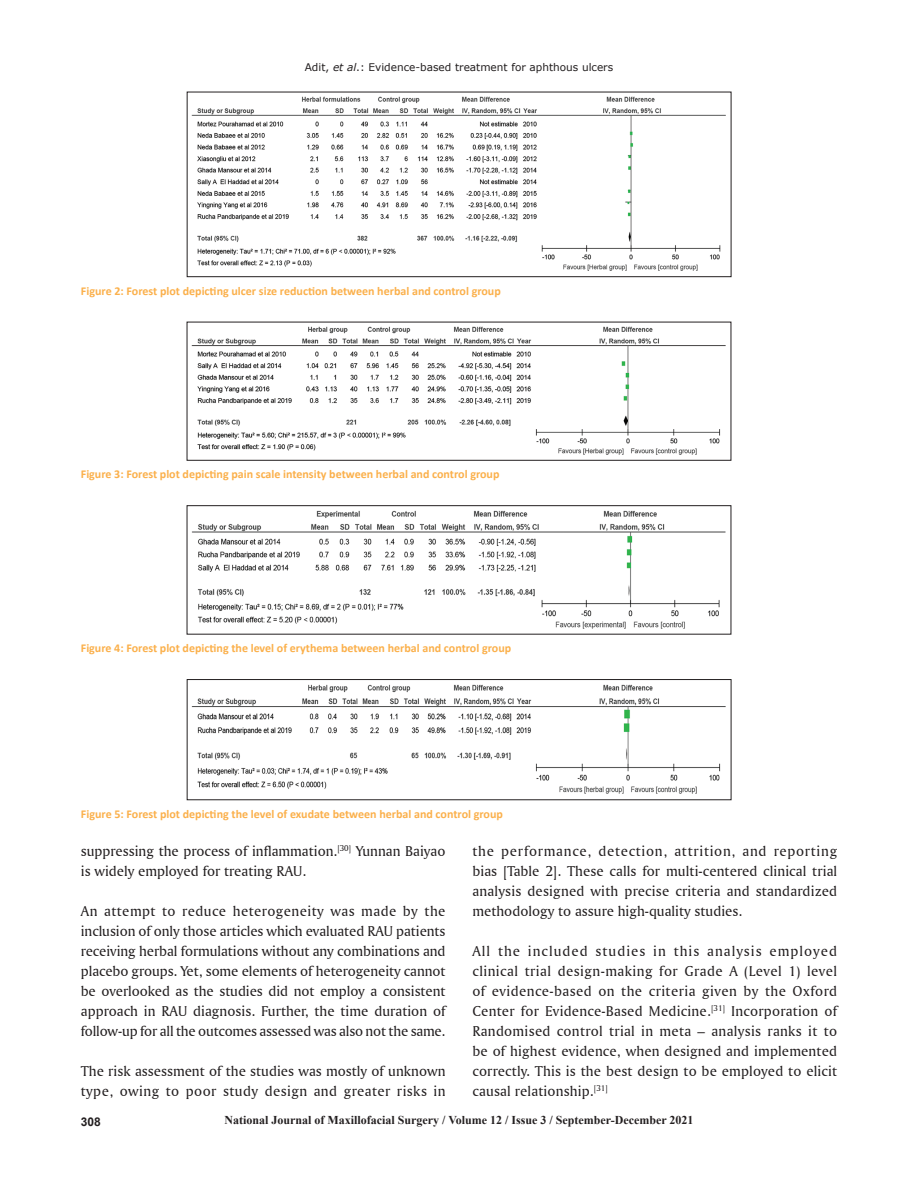
<style>
.page{position:relative;width:918px;height:1188px;background:#fff}
.page>*{position:absolute;margin:0;border:0;box-sizing:border-box;transform-origin:0 0}
.TX{font:15px/20.1px "Amerigo BT Roman A";color:#231f20;text-align:justify}
.FGC{font:700 12px "Calibri";color:#fbb04b}
.t1{font:700 12px "Times New Roman";color:#231f20}
.t2{font:700 12px "Arial";color:#231f20}
.t3{font:10.5px "Verdana";color:#231f20}
.s1{font-style:italic}
</style>
<div class="page">
<img style="left:191px;top:96px;width:535px;height:175px">
<div style="left:187px;top:92px;width:544px;height:185px;border:1px solid #231f20"></div>
<img style="left:191px;top:684px;width:535px;height:110px">
<div style="left:187px;top:679px;width:544px;height:121px;border:1px solid #231f20"></div>
<img style="left:192px;top:510px;width:534px;height:119px">
<div style="left:187px;top:505px;width:544px;height:129px;border:1px solid #231f20"></div>
<img style="left:191px;top:326px;width:535px;height:129px">
<p class="t3" style="left:305px;top:60px;width:310px">Adit, <span class="s1">et al</span>.: Evidence‑based treatment for aphthous ulcers</p>
<p class="FGC" style="left:81px;top:282px;width:421px">Figure 2: Forest plot depicting ulcer size reduction between herbal and control group</p>
<p class="FGC" style="left:81px;top:466px;width:420px">Figure 3: Forest plot depicting pain scale intensity between herbal and control group</p>
<p class="FGC" style="left:81px;top:640px;width:432px">Figure 4: Forest plot depicting the level of erythema between herbal and control group</p>
<p class="FGC" style="left:81px;top:805px;width:423px">Figure 5: Forest plot depicting the level of exudate between herbal and control group</p>
<p class="TX" style="left:81px;top:841px;width:366px">suppressing the process of inflammation.<sup>[30]</sup> Yunnan Baiyao is widely employed for treating RAU.</p>
<p class="TX" style="left:81px;top:901px;width:366px">An attempt to reduce heterogeneity was made by the inclusion of only those articles which evaluated RAU patients receiving herbal formulations without any combinations and placebo groups. Yet, some elements of heterogeneity cannot be overlooked as the studies did not employ a consistent approach in RAU diagnosis. Further, the time duration of follow‑up for all the outcomes assessed was also not the same.</p>
<p class="TX" style="left:81px;top:1061px;width:366px">The risk assessment of the studies was mostly of unknown type, owing to poor study design and greater risks in</p>
<p class="TX" style="left:472px;top:841px;width:366px">the performance, detection, attrition, and reporting bias [Table 2]. These calls for multi‑centered clinical trial analysis designed with precise criteria and standardized methodology to assure high‑quality studies.</p>
<p class="TX" style="left:472px;top:941px;width:366px">All the included studies in this analysis employed clinical trial design‑making for Grade A (Level 1) level of evidence‑based on the criteria given by the Oxford Center for Evidence‑Based Medicine.<sup>[31]</sup> Incorporation of Randomised control trial in meta – analysis ranks it to be of highest evidence, when designed and implemented correctly. This is the best design to be employed to elicit causal relationship.<sup>[31]</sup></p>
<p class="t2" style="left:81px;top:1114px;width:22px">308</p>
<p class="t1" style="left:225px;top:1111px;width:470px">National Journal of Maxillofacial Surgery / Volume 12 / Issue 3 / September-December 2021</p>
</div>
